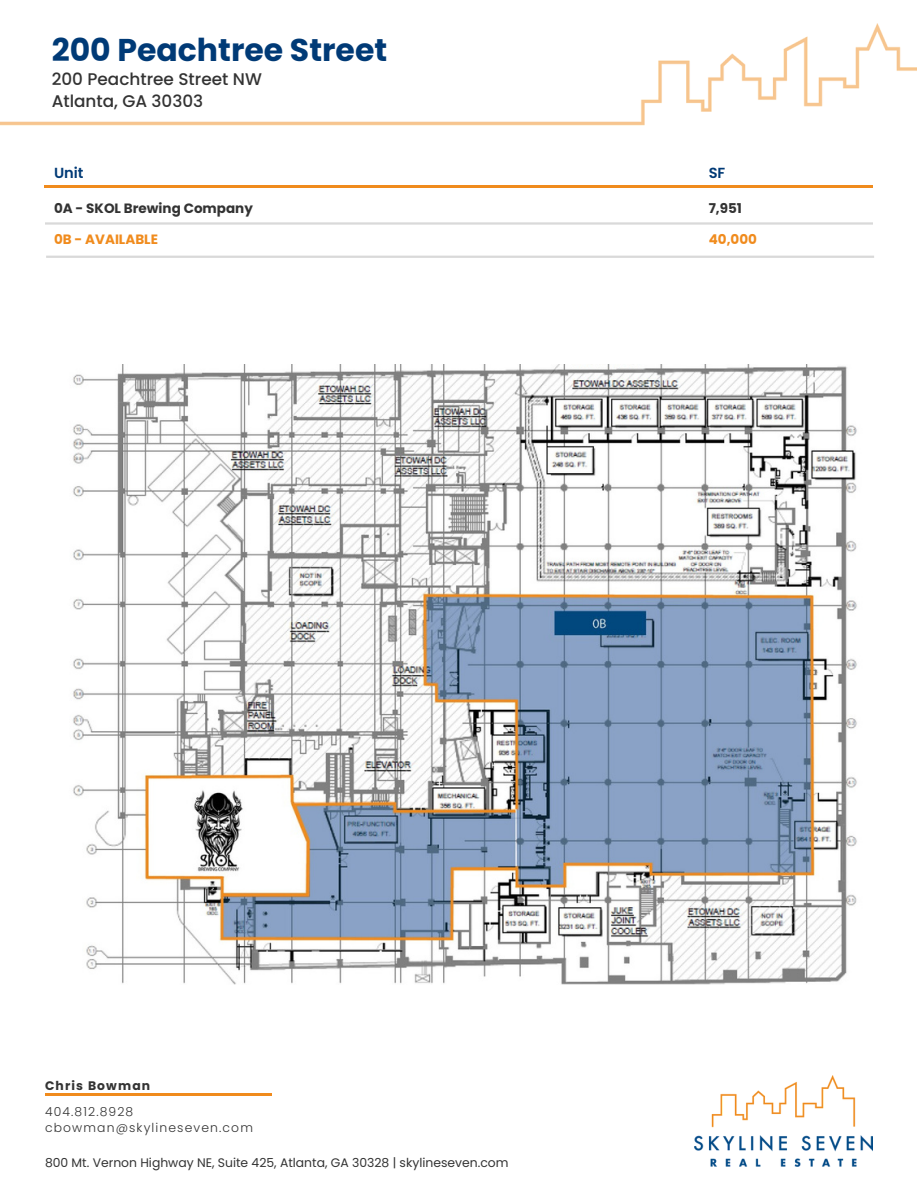
<style>
.page{position:relative;width:918px;height:1188px;background:#fff}
.page>*{position:absolute;margin:0;border:0;box-sizing:border-box;transform-origin:0 0}
.t1{font:700 31.5px "Poppins";color:#003a76}
.t2{font:500 16.8px/22.5px "Poppins";color:#333}
.t3{font:600 14.7px "Poppins";color:#003a76}
.t4{font:700 13.5px "Poppins";color:#333}
.t5{font:700 13.5px "Poppins";color:#f08b1d}
.t6{font:12.3px "Poppins";color:#333}
.t7{font:300 12.3px "Poppins";letter-spacing:.09em;color:#333}
.t8{font:700 12.3px "Poppins";letter-spacing:.09em;color:#333}
</style>
<div class="page">
<hr style="left:45px;top:1094px;width:226px;height:2px;background:#f08b1d">
<svg style="left:855px;top:186px;width:18px;height:2px"></svg>
<hr style="left:700px;top:186px;width:155px;height:2px;background:#f08b1d">
<hr style="left:45px;top:186px;width:655px;height:2px;background:#f08b1d">
<img style="left:694px;top:1076px;width:179px;height:91px">
<img style="left:72px;top:365px;width:785px;height:620px">
<img style="left:0;top:24px;width:917px;height:102px">
<hr style="left:45px;top:222px;width:828px;height:3px;background:#d9d9d9">
<hr style="left:46px;top:256px;width:828px;height:2px;background:#d9d9d9">
<p class="t1" style="left:52px;top:28px;width:337px">200 Peachtree Street</p>
<p class="t2" style="left:52px;top:68px;width:212px">200 Peachtree Street NW<br>Atlanta, GA 30303</p>
<p class="t3" style="left:54px;top:163px;width:31px">Unit</p>
<p class="t3" style="left:709px;top:163px;width:18px">SF</p>
<p class="t4" style="left:54px;top:199px;width:200px">0A - SKOL Brewing Company</p>
<p class="t5" style="left:54px;top:230px;width:106px">0B - AVAILABLE</p>
<p class="t4" style="left:709px;top:199px;width:35px">7,951</p>
<p class="t5" style="left:709px;top:230px;width:50px">40,000</p>
<h4 class="t8" style="left:45px;top:1077px;width:107px">Chris Bowman</h4>
<h3 class="t7" style="left:45px;top:1103px;width:90px">404.812.8928</h3>
<h4 class="t7" style="left:45px;top:1119px;width:210px">cbowman@skylineseven.com</h4>
<h4 class="t6" style="left:45px;top:1154px;width:465px">800 Mt. Vernon Highway NE, Suite 425, Atlanta, GA 30328 | skylineseven.com</h4>
</div>
